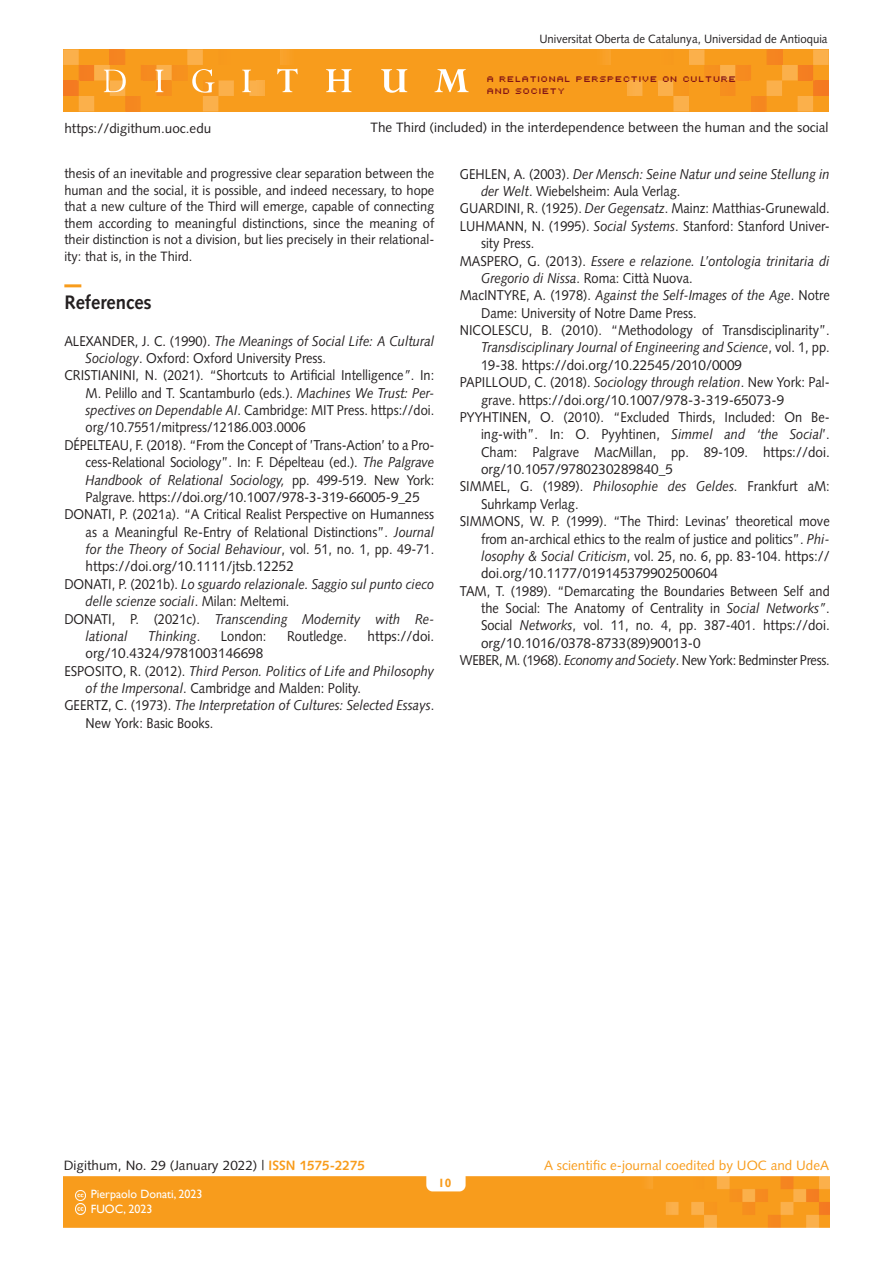
<style>
.page{position:relative;width:893px;height:1263px;background:#fff}
.page>*{position:absolute;margin:0;border:0;box-sizing:border-box;transform-origin:0 0}
.introduccion{font:700 19.5px "Syntax LT Std";color:#231f20;scale:.95 1}
._04_biblio{font:14.25px/17.4px "Syntax LT Std";color:#231f20;text-align:justify;scale:.9 1}
._04_biblio-2{font:italic 14.25px/17.4px "Syntax LT Std";color:#231f20;scale:.9 1}
._04_biblio-3{font:14.25px "Syntax LT Std";letter-spacing:-.02em;color:#231f20;scale:.9 1}
._04_biblio-4{font:14.25px "Syntax LT Std";color:#231f20;scale:.95 1}
._02_texto_base_1{font:13.5px/16.5px "Syntax LT Std";color:#231f20;text-align:justify;scale:.95 1}
._02_texto_base_1-2{font:13.5px "Syntax LT Std";color:#231f20}
.t1{font:13.5px "Syntax LT Std";color:#f89c1c}
.t2{font:12px "Syntax LT Std";color:#231f20;scale:.95 1}
.t3{font:12px/14.4px "Gill Sans";color:#fff}
.t4{font:700 12px "Gill Sans";color:#f89c1c}
.t5{font:9px/12px "Uni 0554";color:#821316}
.s1{font-style:italic}
.s2{font-style:normal}
.s3{font-weight:700;color:#f89c1c}
</style>
<div class="page">
<div style="left:63px;top:49px;width:766px;height:62px;background:#f89c1c"></div>
<hr style="left:265px;top:49px;width:1px;height:62px;background:#faab40">
<hr style="left:266px;top:49px;width:2px;height:62px;background:#faab3f">
<hr style="left:268px;top:49px;width:1px;height:62px;background:#faaa3d">
<hr style="left:269px;top:49px;width:2px;height:62px;background:#faa93b">
<hr style="left:271px;top:49px;width:1px;height:62px;background:#faa839">
<hr style="left:272px;top:49px;width:2px;height:62px;background:#faa837">
<hr style="left:274px;top:49px;width:1px;height:62px;background:#faa736">
<hr style="left:275px;top:49px;width:2px;height:62px;background:#faa633">
<hr style="left:277px;top:49px;width:1px;height:62px;background:#f9a531">
<hr style="left:278px;top:49px;width:2px;height:62px;background:#f9a430">
<hr style="left:625px;top:49px;width:2px;height:62px;background:#faab40">
<hr style="left:624px;top:49px;width:1px;height:62px;background:#faab3f">
<hr style="left:622px;top:49px;width:2px;height:62px;background:#faaa3d">
<hr style="left:621px;top:49px;width:1px;height:62px;background:#faa93b">
<hr style="left:619px;top:49px;width:2px;height:62px;background:#faa839">
<hr style="left:618px;top:49px;width:1px;height:62px;background:#faa837">
<hr style="left:616px;top:49px;width:2px;height:62px;background:#faa736">
<hr style="left:615px;top:49px;width:1px;height:62px;background:#faa633">
<hr style="left:613px;top:49px;width:2px;height:62px;background:#f9a531">
<hr style="left:612px;top:49px;width:1px;height:62px;background:#f9a430">
<svg style="left:605px;top:49px;width:6px;height:16px"></svg>
<svg style="left:627px;top:49px;width:202px;height:62px"></svg>
<hr style="left:815px;top:80px;width:4px;height:16px;background:#f47b21">
<hr style="left:819px;top:80px;width:3px;height:16px;background:#f47a21">
<hr style="left:822px;top:80px;width:3px;height:16px;background:#f47921">
<hr style="left:825px;top:80px;width:4px;height:16px;background:#f47921">
<svg style="left:63px;top:49px;width:202px;height:62px"></svg>
<svg style="left:277px;top:49px;width:21px;height:43px"></svg>
<svg style="left:326px;top:69px;width:26px;height:23px"></svg>
<svg style="left:381px;top:69px;width:26px;height:24px"></svg>
<svg style="left:434px;top:69px;width:35px;height:23px"></svg>
<img style="left:64px;top:1177px;width:765px;height:50px">
<svg style="left:75px;top:1190px;width:11px;height:24px"></svg>
<hr style="left:64px;top:284px;width:17px;height:3px;background:#f89c1c">
<p class="t2" style="left:539px;top:31px;width:305px">Universitat Oberta de Catalunya, Universidad de Antioquia</p>
<p class="_02_texto_base_1-2" style="left:64px;top:121px;width:149px">https://digithum.uoc.edu</p>
<p class="t5" style="left:488px;top:72px;width:251px">A RELATIONAL PERSPECTIVE ON CULTURE<br>AND SOCIETY</p>
<p class="_02_texto_base_1-2" style="left:370px;top:120px;width:460px">The Third (included) in the interdependence between the human and the social</p>
<p class="_02_texto_base_1" style="left:64px;top:165px;width:391px">thesis of an inevitable and progressive clear separation between the human and the social, it is possible, and indeed necessary, to hope that a new culture of the Third will emerge, capable of connecting them according to meaningful distinctions, since the meaning of their distinction is not a division, but lies precisely in their relational&shy;ity: that is, in the Third.</p>
<h2 class="introduccion" style="left:64px;top:291px;width:94px">References</h2>
<p class="_04_biblio" style="left:86px;top:332px;width:389px;text-indent:-21px">ALEXANDER, J. C. (1990). <span class="s1">The Meanings of Social Life: A Cultural<br>Sociology</span>. Oxford: Oxford University Press.</p>
<p class="_04_biblio" style="left:86px;top:367px;width:389px;text-indent:-21px">CRISTIANINI, N. (2021). “Shortcuts to Artificial Intelligence<span class="s1">”</span>. In:<br>M. Pelillo and T. Scantamburlo (eds.). <span class="s1">Machines We Trust: Per&shy;spectives on Dependable AI</span>. Cambridge: MIT Press. https://doi. org/10.7551/mitpress/12186.003.0006</p>
<p class="_04_biblio" style="left:86px;top:436px;width:389px;text-indent:-21px">DÉPELTEAU, F. (2018). “From the Concept of ’Trans-Action’ to a Pro&shy;cess-Relational Sociology”. In: F. Dépelteau (ed.). <span class="s1">The Palgrave Handbook of Relational Sociology,</span> pp. 499-519. New York:<br>Palgrave. https://doi.org/10.1007/978-3-319-66005-9_25</p>
<p class="_04_biblio" style="left:86px;top:506px;width:389px;text-indent:-21px">DONATI, P. (2021a). “A Critical Realist Perspective on Humanness as a Meaningful Re-Entry of Relational Distinctions”. <span class="s1">Journal for the Theory of Social Behaviour</span>, vol. 51, no. 1, pp. 49-71. https://doi.org/10.1111/jtsb.12252</p>
<p class="_04_biblio-2" style="left:86px;top:575px;width:389px;text-indent:-21px"><span class="s2">DONATI, P. (2021b).</span> Lo sguardo relazionale. Saggio sul punto cieco delle scienze sociali<span class="s2">. Milan: Meltemi.</span></p>
<p class="_04_biblio-2" style="left:86px;top:610px;width:389px;text-indent:-21px"><span class="s2">DONATI, P. (2021c).</span> Transcending Modernity with Re&shy;lational</p>
<p class="_04_biblio-2" style="left:148px;top:627px;width:59px">Thinking<span class="s2">.</span></p>
<p class="_04_biblio" style="left:221px;top:627px;width:52px">London:</p>
<p class="_04_biblio" style="left:287px;top:627px;width:68px">Routledge.</p>
<p class="_04_biblio-4" style="left:368px;top:627px;width:72px">https://doi.</p>
<p class="_04_biblio-4" style="left:86px;top:645px;width:188px">org/10.4324/9781003146698</p>
<p class="_04_biblio-2" style="left:86px;top:662px;width:389px;text-indent:-21px"><span class="s2">ESPOSITO, R. (2012).</span> Third Person. Politics of Life and Philosophy of the Impersonal<span class="s2">. Cambridge and Malden: Polity.</span></p>
<p class="_04_biblio-2" style="left:86px;top:697px;width:389px;text-indent:-21px"><span class="s2">GEERTZ, C. (1973).</span> The Interpretation of Cultures: Selected Essays<span class="s2">.<br>New York: Basic Books.</span></p>
<p class="_04_biblio-2" style="left:481px;top:165px;width:389px;text-indent:-21px"><span class="s2">GEHLEN, A. (2003).</span> Der Mensch: Seine Natur und seine Stellung in der Welt<span class="s2">. Wiebelsheim: Aula Verlag.</span></p>
<p class="_04_biblio" style="left:460px;top:200px;width:413px">GUARDINI, R. (1925). <span class="s1">Der Gegensatz</span>. Mainz: Matthias-Grunewald.</p>
<p class="_04_biblio" style="left:481px;top:217px;width:389px;text-indent:-21px">LUHMANN, N. (1995). <span class="s1">Social Systems</span>. Stanford: Stanford Univer&shy;sity Press.</p>
<p class="_04_biblio-2" style="left:481px;top:252px;width:389px;text-indent:-21px"><span class="s2">MASPERO, G. (2013).</span> Essere e relazione. L’ontologia trinitaria di<br>Gregorio di Nissa<span class="s2">. Roma: Città Nuova.</span></p>
<p class="_04_biblio" style="left:481px;top:287px;width:389px;text-indent:-21px">MacINTYRE, A. (1978). <span class="s1">Against the Self-Images of the Age</span>. Notre<br>Dame: University of Notre Dame Press.</p>
<p class="_04_biblio" style="left:481px;top:321px;width:389px;text-indent:-21px">NICOLESCU, B. (2010). “Methodology of Transdisciplinarity”.<br><span class="s1">Transdisciplinary Journal of Engineering and Science</span>, vol. 1, pp.<br>19-38. https://doi.org/10.22545/2010/0009</p>
<p class="_04_biblio" style="left:481px;top:374px;width:389px;text-indent:-21px">PAPILLOUD, C. (2018). <span class="s1">Sociology through relation</span>. New York: Pal&shy;grave. https://doi.org/10.1007/978-3-319-65073-9</p>
<p class="_04_biblio" style="left:481px;top:408px;width:389px;text-indent:-21px">PYYHTINEN, O. (2010). “Excluded Thirds, Included: On Be&shy;ing-with”. In: O. Pyyhtinen, <span class="s1">Simmel and ‘the Social</span>’.<br>Cham: Palgrave MacMillan, pp. 89-109. https://doi. org/10.1057/9780230289840_5</p>
<p class="_04_biblio" style="left:481px;top:478px;width:389px;text-indent:-21px">SIMMEL, G. (1989). <span class="s1">Philosophie des Geldes</span>. Frankfurt aM:<br>Suhrkamp Verlag.</p>
<p class="_04_biblio" style="left:481px;top:513px;width:389px;text-indent:-21px">SIMMONS, W. P. (1999). “The Third: Levinas’ theoretical move from an-archical ethics to the realm of justice and politics”. <span class="s1">Phi&shy;losophy &amp; Social Criticism</span>, vol. 25, no. 6, pp. 83-104. https:// doi.org/10.1177/019145379902500604</p>
<p class="_04_biblio" style="left:481px;top:582px;width:389px;text-indent:-21px">TAM, T. (1989). “Demarcating the Boundaries Between Self and the Social: The Anatomy of Centrality in <span class="s1">Social Networks”</span>.<br>Social <span class="s1">Networks</span>, vol. 11, no. 4, pp. 387-401. https://doi. org/10.1016/0378-8733(89)90013-0</p>
<p class="_04_biblio-3" style="left:460px;top:652px;width:413px">WEBER, M. (1968). <span class="s1">Economy and Society</span>. New York: Bedminster Press.</p>
<p class="_02_texto_base_1-2" style="left:64px;top:1157px;width:303px">Digithum, No. 29 (January 2022) | <span class="s3">ISSN 1575-2275</span></p>
<p class="t1" style="left:544px;top:1157px;width:287px">A scientific e-journal coedited by UOC and UdeA</p>
<p class="t3" style="left:91px;top:1187px;width:113px">Pierpaolo Donati, 2023<br>FUOC, 2023</p>
<p class="t4" style="left:438px;top:1175px;width:15px">10</p>
</div>
